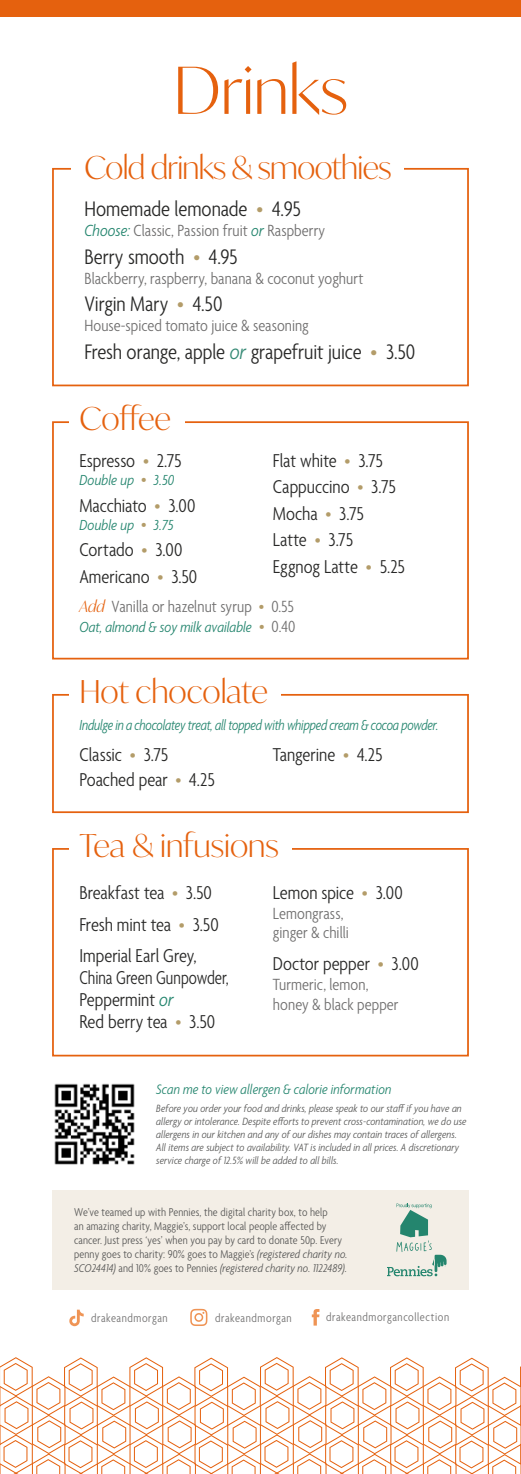
<style>
.page{position:relative;width:521px;height:1474px;background:#fff}
.page>*{position:absolute;margin:0;border:0;box-sizing:border-box;transform-origin:0 0}
.t1{font:300 64.75px "Ivy Mode";letter-spacing:-.005em;color:#e5610e}
.t2{font:300 31.5px "Ivy Mode";letter-spacing:-.02em;color:#e5610e}
.t3{font:300 31.5px "Ivy Mode";color:#e5610e}
.t4{font:300 condensed 22.75px "Agenda";letter-spacing:-.005em;color:#282827}
.t5{font:300 condensed 20.12px/26.4px "Agenda";color:#282827}
.t6{font:300 condensed 20.12px/21.9px "Agenda";color:#282827;scale:.91 1}
.t7{font:300 condensed 17.5px/19.8px "Agenda";letter-spacing:.005em;color:#706f6f}
.t8{font:italic 300 condensed 15.75px "Agenda";letter-spacing:-.01em;color:#24856e;scale:.92 1}
.t9{font:italic 300 condensed 15.75px "Agenda";letter-spacing:-.01em;color:#24856e}
.t10{font:italic 300 condensed 15.75px "Agenda";letter-spacing:.01em;color:#24856e}
.t11{font:italic 300 condensed 14.88px "Agenda";letter-spacing:.01em;color:#24856e}
.t12{font:300 condensed 12.6px "Agenda";letter-spacing:.05em;color:#706f6f}
.t13{font:300 condensed 12.25px/14px "Agenda";letter-spacing:.01em;color:#575756}
.t14{font:italic 300 condensed 11.38px/13.1px "Agenda";letter-spacing:.01em;color:#575756}
.s1{color:#b39c69}
.s2{font-style:italic;color:#24856e}
.s3{font-style:italic;color:#368a75}
.s4{font-style:normal;font-size:18.38px;color:#b39c69}
.s5{font-family:"Ivy Mode";font-style:italic;font-stretch:normal;font-size:15.75px;color:#e5610e}
.s6{font-size:18.38px;color:#b39c69}
.s7{font-style:normal;font-size:17.5px;color:#706f6f}
.s8{font-style:italic}
</style>
<div class="page">
<svg style="left:0;top:1357px;width:521px;height:116px"></svg>
<div style="left:0;top:0;width:521px;height:17px;background:#e5610e"></div>
<div style="left:52px;top:168px;width:417px;height:218px;border:2px solid #e5610e"></div>
<div style="left:72px;top:139px;width:332px;height:51px;background:#fff"></div>
<div style="left:52px;top:1190px;width:417px;height:99px;background:#f3eee6"></div>
<svg style="left:387px;top:1203px;width:59px;height:73px"></svg>
<img style="left:54px;top:1083px;width:81px;height:82px">
<svg style="left:312px;top:1309px;width:7px;height:16px"></svg>
<svg style="left:190px;top:1308px;width:17px;height:17px"></svg>
<svg style="left:69px;top:1309px;width:15px;height:17px"></svg>
<div style="left:52px;top:421px;width:417px;height:238px;border:2px solid #e5610e"></div>
<div style="left:69px;top:391px;width:115px;height:51px;background:#fff"></div>
<div style="left:52px;top:848px;width:417px;height:208px;border:2px solid #e5610e"></div>
<div style="left:69px;top:818px;width:222px;height:51px;background:#fff"></div>
<div style="left:52px;top:694px;width:417px;height:119px;border:2px solid #e5610e"></div>
<div style="left:69px;top:664px;width:211px;height:51px;background:#fff"></div>
<h1 class="t1" style="left:173px;top:46px;width:176px">Drinks</h1>
<h2 class="t2" style="left:84px;top:146px;width:308px">Cold drinks &amp; smoothies</h2>
<h3 class="t4" style="left:84px;top:197px;width:218px">Homemade lemonade <span class="s1">•</span> 4.95</h3>
<h3 class="t7" style="left:84px;top:222px;width:242px"><span class="s2">Choose:</span> Classic, Passion fruit <span class="s2">or</span> Raspberry</h3>
<h3 class="t4" style="left:84px;top:244px;width:155px">Berry smooth <span class="s1">•</span> 4.95</h3>
<h3 class="t7" style="left:84px;top:269px;width:281px">Blackberry, raspberry, banana &amp; coconut yoghurt</h3>
<h3 class="t4" style="left:84px;top:292px;width:140px">Virgin Mary <span class="s1">•</span> 4.50</h3>
<h3 class="t7" style="left:84px;top:317px;width:226px">House-spiced tomato juice &amp; seasoning</h3>
<h3 class="t4" style="left:84px;top:339px;width:332px">Fresh orange, apple <span class="s3">or</span> grapefruit juice <span class="s1">•</span> 3.50</h3>
<h2 class="t2" style="left:79px;top:397px;width:93px">Coffee</h2>
<h3 class="t5" style="left:79px;top:448px;width:104px">Espresso <span class="s1">•</span> 2.75</h3>
<h3 class="t10" style="left:79px;top:470px;width:97px">Double up <span class="s4">•</span> 3.50</h3>
<h3 class="t5" style="left:79px;top:494px;width:118px">Macchiato <span class="s1">•</span> 3.00</h3>
<h3 class="t10" style="left:79px;top:515px;width:96px">Double up <span class="s4">•</span> 3.75</h3>
<h3 class="t5" style="left:79px;top:538px;width:119px">Cortado <span class="s1">•</span> 3.00<br>Americano <span class="s1">•</span> 3.50</h3>
<h3 class="t5" style="left:273px;top:448px;width:134px">Flat white <span class="s1">•</span> 3.75<br>Cappuccino <span class="s1">•</span> 3.75<br>Mocha <span class="s1">•</span> 3.75<br>Latte <span class="s1">•</span> 3.75<br>Eggnog Latte <span class="s1">•</span> 5.25</h3>
<h3 class="t7" style="left:79px;top:598px;width:216px"><span class="s5">Add</span> Vanilla or hazelnut syrup <span class="s6">•</span> 0.55</h3>
<h3 class="t9" style="left:79px;top:617px;width:218px">Oat, almond &amp; soy milk available <span class="s4">•</span> <span class="s7">0.40</span></h3>
<h2 class="t2" style="left:79px;top:670px;width:190px">Hot chocolate</h2>
<h3 class="t8" style="left:79px;top:715px;width:392px">Indulge in a chocolatey treat, all topped with whipped cream &amp; cocoa powder.</h3>
<h3 class="t5" style="left:79px;top:744px;width:137px;line-height:24.3px">Classic <span class="s1">•</span> 3.75<br>Poached pear <span class="s1">•</span> 4.25</h3>
<h3 class="t5" style="left:273px;top:743px;width:111px">Tangerine <span class="s1">•</span> 4.25</h3>
<h2 class="t3" style="left:79px;top:824px;width:201px">Tea &amp; infusions</h2>
<h3 class="t5" style="left:79px;top:877px;width:141px;line-height:31.8px">Breakfast tea <span class="s1">•</span> 3.50<br>Fresh mint tea <span class="s1">•</span> 3.50<br>Imperial Earl Grey,</h3>
<h3 class="t6" style="left:79px;top:968px;width:166px">China Green Gunpowder,<br>Peppermint <span class="s2">or<br></span>Red berry tea <span class="s1">•</span> 3.50</h3>
<h3 class="t5" style="left:273px;top:880px;width:131px">Lemon spice <span class="s1">•</span> 3.00</h3>
<h3 class="t7" style="left:273px;top:904px;width:77px">Lemongrass, ginger &amp; chilli</h3>
<h3 class="t5" style="left:273px;top:951px;width:147px">Doctor pepper <span class="s1">•</span> 3.00</h3>
<h3 class="t7" style="left:273px;top:975px;width:127px">Turmeric, lemon, honey &amp; black pepper</h3>
<h3 class="t11" style="left:156px;top:1079px;width:237px">Scan me to view allergen &amp; calorie information</h3>
<p class="t14" style="left:156px;top:1101px;width:312px">Before you order your food and drinks, please speak to our staff if you have an allergy or intolerance. Despite efforts to prevent cross-contamination, we do use allergens in our kitchen and any of our dishes may contain traces of allergens.<br>All items are subject to availability. VAT is included in all prices. A discretionary service charge of 12.5% will be added to all bills.</p>
<p class="t13" style="left:74px;top:1205px;width:275px">We’ve teamed up with Pennies, the digital charity box, to help<br>an amazing charity, Maggie’s, support local people affected by cancer. Just press ‘yes’ when you pay by card to donate 50p. Every penny goes to charity: 90% goes to Maggie’s <span class="s8">(registered charity no.<br>SCO24414)</span> and 10% goes to Pennies <span class="s8">(registered charity no. 1122489).</span></p>
<p class="t12" style="left:91px;top:1310px;width:78px">drakeandmorgan</p>
<p class="t12" style="left:215px;top:1310px;width:78px">drakeandmorgan</p>
<p class="t12" style="left:326px;top:1310px;width:125px">drakeandmorgancollection</p>
</div>
